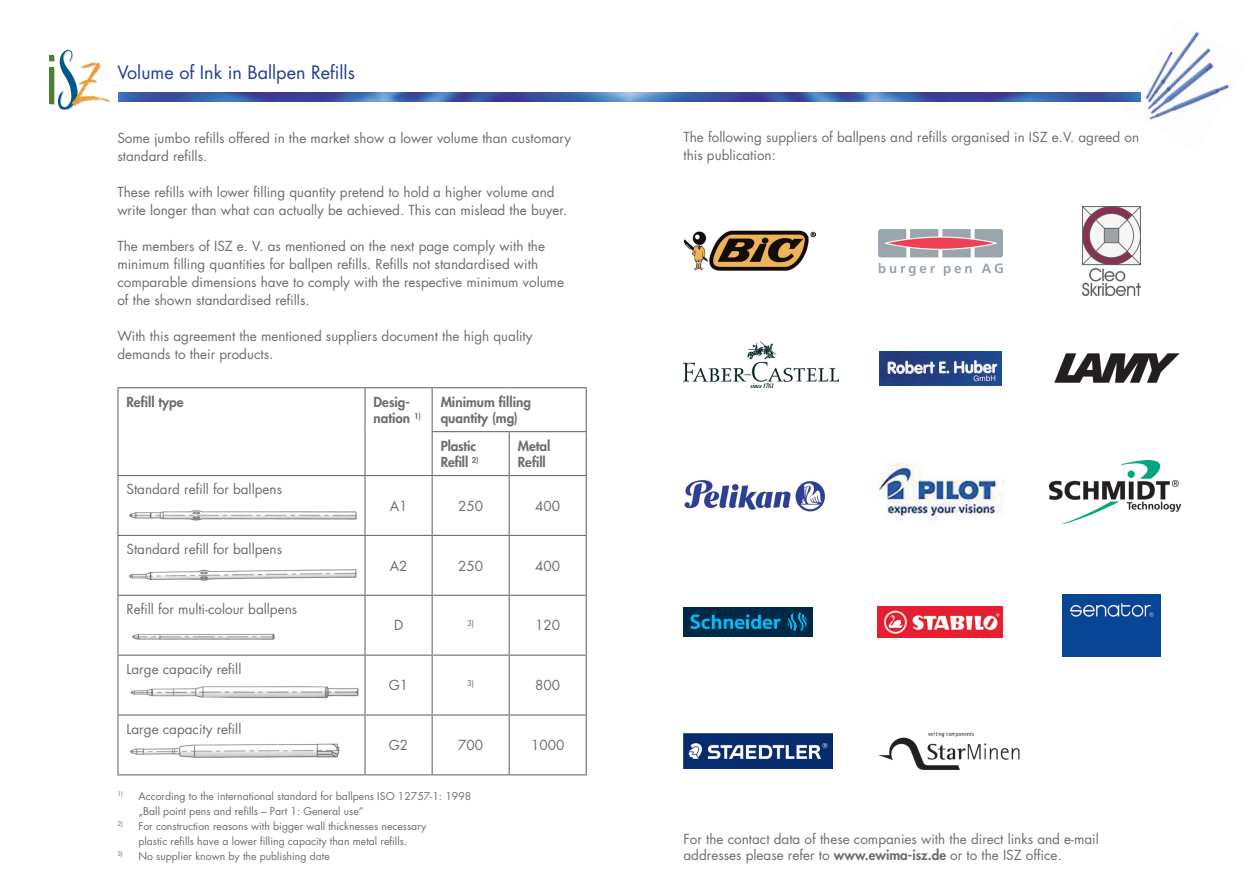
<style>
.page{position:relative;width:1259px;height:893px;background:#fff}
.page>*{position:absolute;margin:0;border:0;box-sizing:border-box;transform-origin:0 0}
.t1{font:18px "Futura";color:#253f8e}
.t2{font:13.5px/18px "Futura";color:#6c6d70}
.t3{font:800 13.5px/16.2px "Futura";color:#6c6d70}
.t4{font:10.5px/15px "Futura";color:#6c6d70}
.t5{font:7.8px "Futura";color:#6c6d70}
.s1{font-weight:800}
</style>
<div class="page">
<hr style="left:117px;top:387px;width:248px;height:1px;background:#6c6d70">
<hr style="left:117px;top:388px;width:1px;height:44px;background:#6c6d70">
<hr style="left:365px;top:387px;width:67px;height:1px;background:#6c6d70">
<hr style="left:364px;top:388px;width:1px;height:44px;background:#6c6d70">
<hr style="left:117px;top:432px;width:1px;height:43px;background:#6c6d70">
<hr style="left:364px;top:432px;width:1px;height:43px;background:#6c6d70">
<hr style="left:432px;top:387px;width:77px;height:1px;background:#6c6d70">
<hr style="left:431px;top:388px;width:2px;height:43px;background:#6c6d70">
<hr style="left:509px;top:387px;width:78px;height:1px;background:#6c6d70">
<hr style="left:586px;top:388px;width:1px;height:43px;background:#6c6d70">
<hr style="left:431px;top:431px;width:78px;height:1px;background:#6c6d70">
<hr style="left:431px;top:432px;width:2px;height:43px;background:#6c6d70">
<hr style="left:509px;top:431px;width:78px;height:1px;background:#6c6d70">
<hr style="left:508px;top:432px;width:2px;height:43px;background:#6c6d70">
<hr style="left:586px;top:432px;width:1px;height:43px;background:#6c6d70">
<hr style="left:117px;top:475px;width:248px;height:1px;background:#6c6d70">
<hr style="left:117px;top:476px;width:1px;height:59px;background:#6c6d70">
<hr style="left:365px;top:475px;width:67px;height:1px;background:#6c6d70">
<hr style="left:364px;top:476px;width:1px;height:59px;background:#6c6d70">
<hr style="left:432px;top:475px;width:77px;height:1px;background:#6c6d70">
<hr style="left:431px;top:476px;width:2px;height:59px;background:#6c6d70">
<hr style="left:509px;top:475px;width:78px;height:1px;background:#6c6d70">
<hr style="left:508px;top:476px;width:2px;height:59px;background:#6c6d70">
<hr style="left:586px;top:476px;width:1px;height:59px;background:#6c6d70">
<hr style="left:117px;top:535px;width:248px;height:1px;background:#6c6d70">
<hr style="left:117px;top:536px;width:1px;height:59px;background:#6c6d70">
<hr style="left:365px;top:535px;width:67px;height:1px;background:#6c6d70">
<hr style="left:364px;top:536px;width:1px;height:59px;background:#6c6d70">
<hr style="left:432px;top:535px;width:77px;height:1px;background:#6c6d70">
<hr style="left:431px;top:536px;width:2px;height:59px;background:#6c6d70">
<hr style="left:509px;top:535px;width:78px;height:1px;background:#6c6d70">
<hr style="left:508px;top:536px;width:2px;height:59px;background:#6c6d70">
<hr style="left:586px;top:536px;width:1px;height:59px;background:#6c6d70">
<hr style="left:117px;top:595px;width:248px;height:1px;background:#6c6d70">
<hr style="left:117px;top:596px;width:1px;height:59px;background:#6c6d70">
<hr style="left:365px;top:595px;width:67px;height:1px;background:#6c6d70">
<hr style="left:364px;top:596px;width:1px;height:59px;background:#6c6d70">
<hr style="left:432px;top:595px;width:77px;height:1px;background:#6c6d70">
<hr style="left:431px;top:596px;width:2px;height:59px;background:#6c6d70">
<hr style="left:509px;top:595px;width:78px;height:1px;background:#6c6d70">
<hr style="left:508px;top:596px;width:2px;height:59px;background:#6c6d70">
<hr style="left:586px;top:596px;width:1px;height:59px;background:#6c6d70">
<hr style="left:117px;top:655px;width:248px;height:1px;background:#6c6d70">
<hr style="left:117px;top:656px;width:1px;height:58px;background:#6c6d70">
<hr style="left:365px;top:655px;width:67px;height:1px;background:#6c6d70">
<hr style="left:364px;top:656px;width:1px;height:58px;background:#6c6d70">
<hr style="left:432px;top:655px;width:77px;height:1px;background:#6c6d70">
<hr style="left:431px;top:656px;width:2px;height:58px;background:#6c6d70">
<hr style="left:509px;top:655px;width:78px;height:1px;background:#6c6d70">
<hr style="left:508px;top:656px;width:2px;height:58px;background:#6c6d70">
<hr style="left:586px;top:656px;width:1px;height:58px;background:#6c6d70">
<hr style="left:117px;top:714px;width:248px;height:2px;background:#6c6d70">
<hr style="left:117px;top:716px;width:1px;height:58px;background:#6c6d70">
<hr style="left:365px;top:714px;width:67px;height:2px;background:#6c6d70">
<hr style="left:364px;top:716px;width:1px;height:58px;background:#6c6d70">
<hr style="left:432px;top:714px;width:77px;height:2px;background:#6c6d70">
<hr style="left:431px;top:716px;width:2px;height:58px;background:#6c6d70">
<hr style="left:509px;top:714px;width:78px;height:2px;background:#6c6d70">
<hr style="left:508px;top:716px;width:2px;height:58px;background:#6c6d70">
<hr style="left:586px;top:716px;width:1px;height:58px;background:#6c6d70">
<hr style="left:117px;top:774px;width:248px;height:1px;background:#6c6d70">
<hr style="left:365px;top:774px;width:67px;height:1px;background:#6c6d70">
<hr style="left:432px;top:774px;width:77px;height:1px;background:#6c6d70">
<hr style="left:509px;top:774px;width:78px;height:1px;background:#6c6d70">
<img style="left:129px;top:510px;width:228px;height:11px">
<img style="left:129px;top:569px;width:228px;height:12px">
<img style="left:132px;top:633px;width:143px;height:7px">
<img style="left:130px;top:686px;width:229px;height:13px">
<img style="left:129px;top:743px;width:211px;height:15px">
<img style="left:683px;top:230px;width:133px;height:41px">
<img style="left:1082px;top:207px;width:58px;height:89px">
<img style="left:683px;top:341px;width:155px;height:46px">
<img style="left:879px;top:351px;width:122px;height:35px">
<img style="left:684px;top:480px;width:142px;height:32px">
<img style="left:1062px;top:594px;width:98px;height:62px">
<img style="left:877px;top:606px;width:126px;height:32px">
<img style="left:878px;top:731px;width:142px;height:39px">
<img style="left:1055px;top:353px;width:124px;height:30px">
<img style="left:1049px;top:460px;width:132px;height:63px">
<img style="left:683px;top:733px;width:149px;height:35px">
<img style="left:1123px;top:32px;width:106px;height:88px">
<svg style="left:50px;top:49px;width:61px;height:62px"></svg>
<img style="left:118px;top:92px;width:1022px;height:9px">
<img style="left:879px;top:463px;width:126px;height:58px">
<img style="left:878px;top:230px;width:124px;height:46px">
<div style="left:683px;top:607px;width:130px;height:30px;background:#002948"></div>
<svg style="left:788px;top:612px;width:19px;height:19px"></svg>
<svg style="left:690px;top:614px;width:91px;height:15px"></svg>
<h1 class="t1" style="left:117px;top:61px;width:239px">Volume of Ink in Ballpen Refills</h1>
<p class="t2" style="left:117px;top:129px;width:455px">Some jumbo refills offered in the market show a lower volume than customary standard refills.</p>
<p class="t2" style="left:117px;top:183px;width:451px">These refills with lower filling quantity pretend to hold a higher volume and write longer than what can actually be achieved. This can mislead the buyer.</p>
<p class="t2" style="left:117px;top:237px;width:448px">The members of ISZ e. V. as mentioned on the next page comply with the minimum filling quantities for ballpen refills. Refills not standardised with comparable dimensions have to comply with the respective minimum volume of the shown standardised refills.</p>
<p class="t2" style="left:117px;top:327px;width:417px">With this agreement the mentioned suppliers document the high quality demands to their products.</p>
<p class="t3" style="left:126px;top:394px;width:59px">Refill type</p>
<p class="t3" style="left:373px;top:394px;width:49px">Desig&shy;nation <sup>1)</sup></p>
<p class="t3" style="left:441px;top:394px;width:92px">Minimum filling quantity (mg)</p>
<p class="t3" style="left:441px;top:438px;width:39px">Plastic<br>Refill <sup>2)</sup></p>
<p class="t3" style="left:518px;top:438px;width:34px">Metal<br>Refill</p>
<p class="t2" style="left:126px;top:481px;width:157px">Standard refill for ballpens</p>
<p class="t2" style="left:390px;top:497px;width:19px">A1</p>
<p class="t2" style="left:458px;top:497px;width:26px">250</p>
<p class="t2" style="left:535px;top:497px;width:26px">400</p>
<p class="t2" style="left:126px;top:540px;width:157px">Standard refill for ballpens</p>
<p class="t2" style="left:390px;top:557px;width:19px">A2</p>
<p class="t2" style="left:458px;top:557px;width:26px">250</p>
<p class="t2" style="left:535px;top:557px;width:26px">400</p>
<p class="t2" style="left:126px;top:600px;width:172px">Refill for multi-colour ballpens</p>
<p class="t2" style="left:394px;top:617px;width:11px">D</p>
<p class="t5" style="left:467px;top:618px;width:9px">3)</p>
<p class="t2" style="left:535px;top:617px;width:26px">120</p>
<p class="t2" style="left:126px;top:660px;width:116px">Large capacity refill</p>
<p class="t2" style="left:389px;top:676px;width:21px">G1</p>
<p class="t5" style="left:467px;top:678px;width:9px">3)</p>
<p class="t2" style="left:535px;top:676px;width:26px">800</p>
<p class="t2" style="left:126px;top:720px;width:116px">Large capacity refill</p>
<p class="t2" style="left:389px;top:736px;width:21px">G2</p>
<p class="t2" style="left:458px;top:736px;width:26px">700</p>
<p class="t2" style="left:531px;top:736px;width:35px">1000</p>
<p class="t4" style="left:138px;top:789px;width:334px;text-indent:-21px"><sup>1)</sup> According to the international standard for ballpens ISO 12757-1: 1998 „Ball point pens and refills – Part 1: General use“</p>
<p class="t4" style="left:117px;top:819px;width:311px;text-align:center"><sup>2)</sup> For construction reasons with bigger wall thicknesses necessary plastic refills have a lower filling capacity than metal refills.</p>
<p class="t4" style="left:117px;top:849px;width:214px"><sup>3)</sup> No supplier known by the publishing date</p>
<p class="t2" style="left:683px;top:129px;width:457px">The following suppliers of ballpens and refills organised in ISZ e.V. agreed on this publication:</p>
<p class="t2" style="left:683px;top:831px;width:417px;line-height:16.5px">For the contact data of these companies with the direct links and e-mail addresses please refer to <span class="s1">www.ewima-isz.de</span> or to the ISZ office.</p>
</div>
